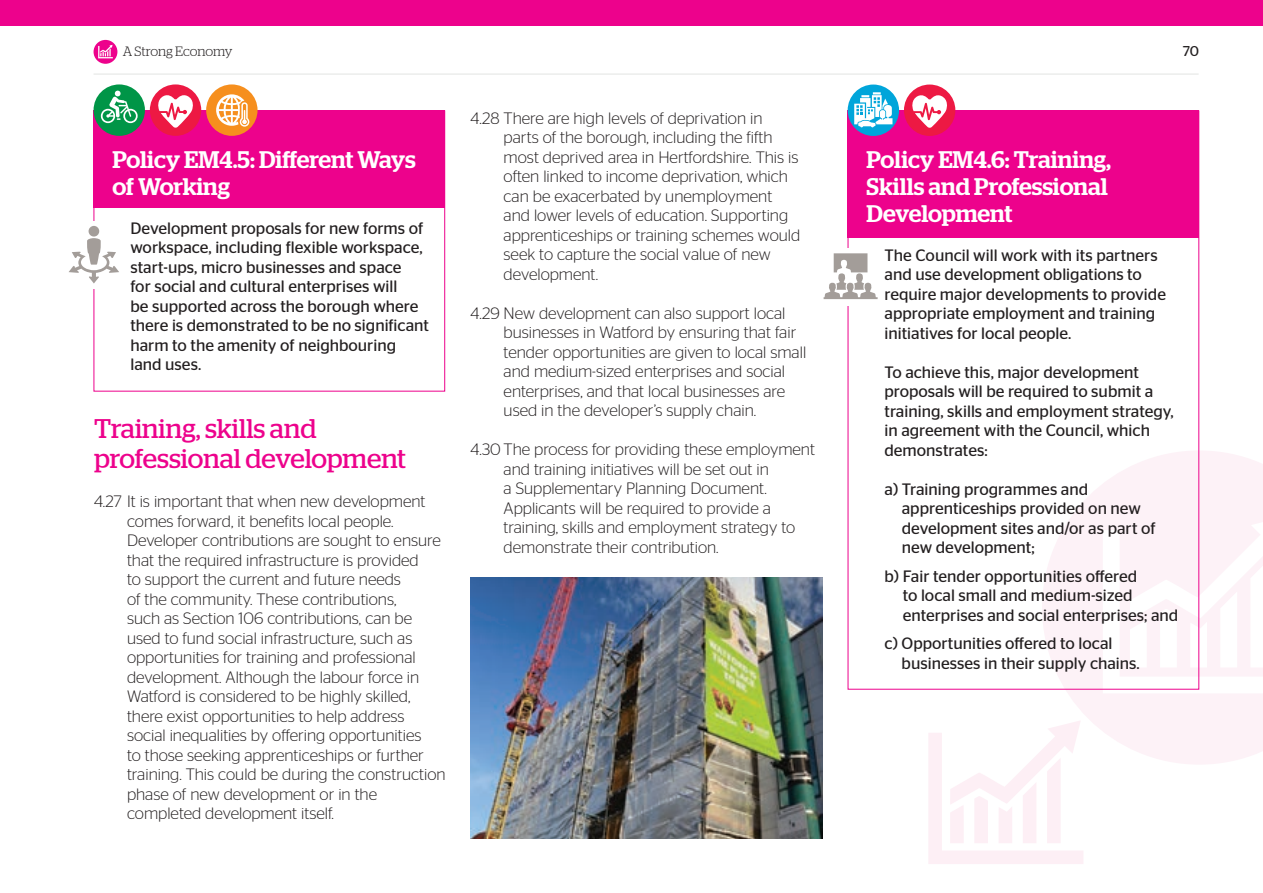
<style>
.page{position:relative;width:1263px;height:893px;background:#fff}
.page>*{position:absolute;margin:0;border:0;box-sizing:border-box;transform-origin:0 0}
.t1{font:27px/30px "Stag";letter-spacing:-.005em;color:#ed028c}
.t2{font:500 24px/27px "Stag";color:#fff}
.t3{font:300 16.5px/19.5px "Stag Sans";color:#231f20}
.t4{font:16.5px/19.5px "Stag Sans";color:#231f20}
.t5{font:14.25px "Stag Sans";color:#231f20}
.t6{font:300 13.5px "Stag";letter-spacing:-.005em;color:#231f20}
</style>
<div class="page">
<svg style="left:1042px;top:450px;width:221px;height:314px;fill:#fdf2f7"></svg>
<svg style="left:1103px;top:515px;width:160px;height:178px"></svg>
<svg style="left:928px;top:720px;width:155px;height:144px"></svg>
<div style="left:848px;top:111px;width:351px;height:127px;background:#ed028c"></div>
<div style="left:0;top:0;width:1263px;height:26px;background:#ed028c"></div>
<hr style="left:94px;top:74px;width:1104px;height:1px;background:#e2e4e2">
<div style="left:94px;top:40px;width:23px;height:24px;background:#ed028c;border-radius:50%"></div>
<svg style="left:98px;top:45px;width:15px;height:13px"></svg>
<div style="left:94px;top:111px;width:351px;height:97px;background:#ed028c"></div>
<div style="left:94px;top:111px;width:351px;height:281px;border:1px solid #ed028c"></div>
<div style="left:82px;top:221px;width:29px;height:67px;background:#fff"></div>
<svg style="left:69px;top:226px;width:50px;height:58px"></svg>
<svg style="left:824px;top:253px;width:54px;height:46px"></svg>
<img style="left:471px;top:577px;width:351px;height:262px">
<div style="left:150px;top:84px;width:51px;height:52px;background:#ed1943;border-radius:50%"></div>
<svg style="left:158px;top:95px;width:35px;height:33px"></svg>
<div style="left:94px;top:84px;width:51px;height:52px;background:#009547;border-radius:50%"></div>
<svg style="left:101px;top:91px;width:37px;height:32px"></svg>
<div style="left:206px;top:84px;width:52px;height:52px;background:#f68f1e;border-radius:50%"></div>
<svg style="left:216px;top:94px;width:33px;height:33px"></svg>
<div style="left:904px;top:85px;width:51px;height:51px;background:#ed1943;border-radius:50%"></div>
<svg style="left:912px;top:95px;width:35px;height:33px"></svg>
<div style="left:848px;top:85px;width:51px;height:51px;background:#00a5da;border-radius:50%"></div>
<svg style="left:854px;top:92px;width:38px;height:35px"></svg>
<p class="t6" style="left:123px;top:44px;width:111px">A Strong Economy</p>
<p class="t5" style="left:1183px;top:43px;width:18px">70</p>
<h2 class="t2" style="left:112px;top:145px;width:305px">Policy EM4.5: Different Ways of Working</h2>
<p class="t4" style="left:130px;top:218px;width:300px">Development proposals for new forms of workspace, including flexible workspace, start-ups, micro businesses and space<br>for social and cultural enterprises will<br>be supported across the borough where there is demonstrated to be no significant harm to the amenity of neighbouring land uses.</p>
<h1 class="t1" style="left:94px;top:413px;width:314px">Training, skills and professional development</h1>
<p class="t3" style="left:127px;top:491px;width:320px;text-indent:-33px">4.27 It is important that when new development comes forward, it benefits local people.<br>Developer contributions are sought to ensure that the required infrastructure is provided<br>to support the current and future needs<br>of the community. These contributions,<br>such as Section 106 contributions, can be used to fund social infrastructure, such as opportunities for training and professional development. Although the labour force in Watford is considered to be highly skilled, there exist opportunities to help address social inequalities by offering opportunities<br>to those seeking apprenticeships or further training. This could be during the construction phase of new development or in the completed development itself.</p>
<p class="t3" style="left:504px;top:108px;width:298px;text-indent:-33px">4.28 There are high levels of deprivation in parts of the borough, including the fifth most deprived area in Hertfordshire. This is often linked to income deprivation, which can be exacerbated by unemployment and lower levels of education. Supporting apprenticeships or training schemes would seek to capture the social value of new development.</p>
<p class="t3" style="left:504px;top:303px;width:304px;text-indent:-33px">4.29 New development can also support local businesses in Watford by ensuring that fair tender opportunities are given to local small and medium-sized enterprises and social enterprises, and that local businesses are used in the developer’s supply chain.</p>
<p class="t3" style="left:504px;top:440px;width:313px;text-indent:-33px">4.30 The process for providing these employment and training initiatives will be set out in<br>a Supplementary Planning Document.<br>Applicants will be required to provide a training, skills and employment strategy to demonstrate their contribution.</p>
<h2 class="t2" style="left:866px;top:145px;width:246px">Policy EM4.6: Training,<br>Skills and Professional<br>Development</h2>
<p class="t4" style="left:884px;top:245px;width:283px">The Council will work with its partners and use development obligations to require major developments to provide appropriate employment and training initiatives for local people.</p>
<p class="t4" style="left:884px;top:362px;width:291px">To achieve this, major development proposals will be required to submit a training, skills and employment strategy, in agreement with the Council, which demonstrates:</p>
<p class="t4" style="left:902px;top:479px;width:255px;text-indent:-17px">a) Training programmes and apprenticeships provided on new development sites and/or as part of new development;</p>
<p class="t4" style="left:903px;top:566px;width:277px;text-indent:-18px">b) Fair tender opportunities offered<br>to local small and medium-sized enterprises and social enterprises; and</p>
<p class="t4" style="left:901px;top:634px;width:240px;text-indent:-17px">c) Opportunities offered to local businesses in their supply chains.</p>
</div>
